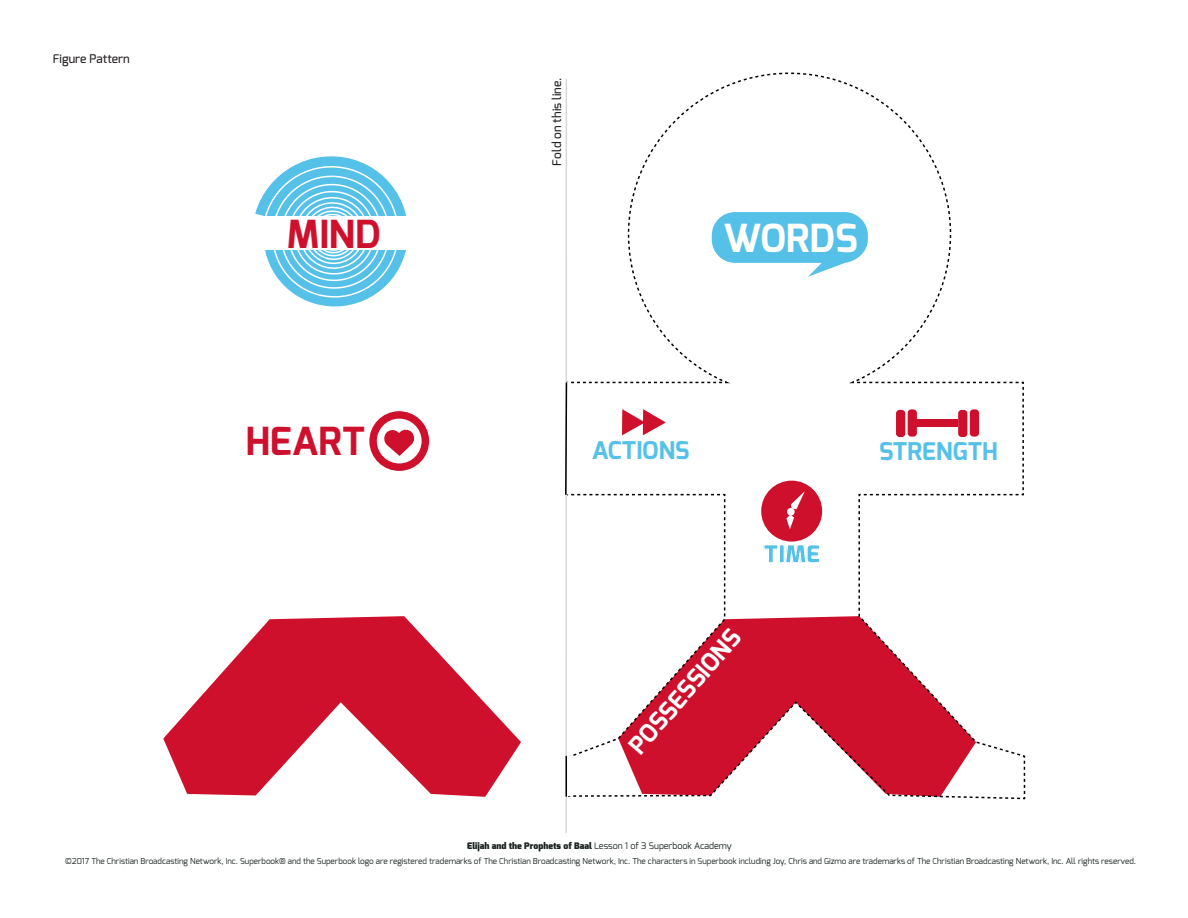
<style>
.page{position:relative;width:1188px;height:918px;background:#fff}
.page>*{position:absolute;margin:0;border:0;box-sizing:border-box;transform-origin:0 0}
.t1{font:700 38.7px "Exo";color:#cf102d}
.t2{font:700 38.7px "Exo";color:#fff}
.t3{font:700 24.45px "Exo";color:#55c1e9}
.t4{font:700 24.45px "Exo";color:#fff}
.t5{font:900 24.45px "Exo";color:#55c1e9}
.t6{font:500 12px "Exo";color:#231f20}
.t7{font:900 9px "Exo";color:#1a2421}
.t8{font:8.1px "Exo";color:#1a2421}
.s1{font-weight:400}
</style>
<div class="page">
<svg style="left:627px;top:72px;width:325px;height:308px"></svg>
<svg style="left:254px;top:156px;width:152px;height:151px"></svg>
<div style="left:712px;top:212px;width:156px;height:51px;background:#55c1e9;border-radius:23px"></div>
<div style="left:258px;top:216px;width:153px;height:34px;background:#fff"></div>
<svg style="left:163px;top:616px;width:358px;height:181px;fill:#cf102d"></svg>
<svg style="left:369px;top:411px;width:60px;height:60px"></svg>
<hr style="left:565px;top:79px;width:2px;height:754px;background:#d8d8d8">
<svg style="left:565px;top:380px;width:461px;height:420px"></svg>
<h3 class="t6" style="left:53px;top:51px;width:79px">Figure Pattern</h3>
<h3 class="t6" style="left:549px;top:166px;width:89px;rotate:-90deg">Fold on this line.</h3>
<h1 class="t1" style="left:287px;top:209px;width:95px">MIND</h1>
<h1 class="t2" style="left:723px;top:213px;width:136px">WORDS</h1>
<h1 class="t1" style="left:245px;top:416px;width:121px">HEART</h1>
<h2 class="t3" style="left:592px;top:435px;width:99px">ACTIONS</h2>
<h2 class="t3" style="left:879px;top:436px;width:120px">STRENGTH</h2>
<h2 class="t5" style="left:764px;top:538px;width:58px">TIME</h2>
<h2 class="t4" style="left:622px;top:739px;width:157px;rotate:-49deg">POSSESSIONS</h2>
<p class="t7" style="left:467px;top:840px;width:266px">Elijah and the Prophets of Baal <span class="s1">Lesson 1 of 3 Superbook Academy</span></p>
<p class="t8" style="left:65px;top:856px;width:1072px">©2017 The Christian Broadcasting Network, Inc. Superbook® and the Superbook logo are registered trademarks of The Christian Broadcasting Network, Inc. The characters in Superbook including Joy, Chris and Gizmo are trademarks of The Christian Broadcasting Network, Inc. All rights reserved.</p>
</div>
